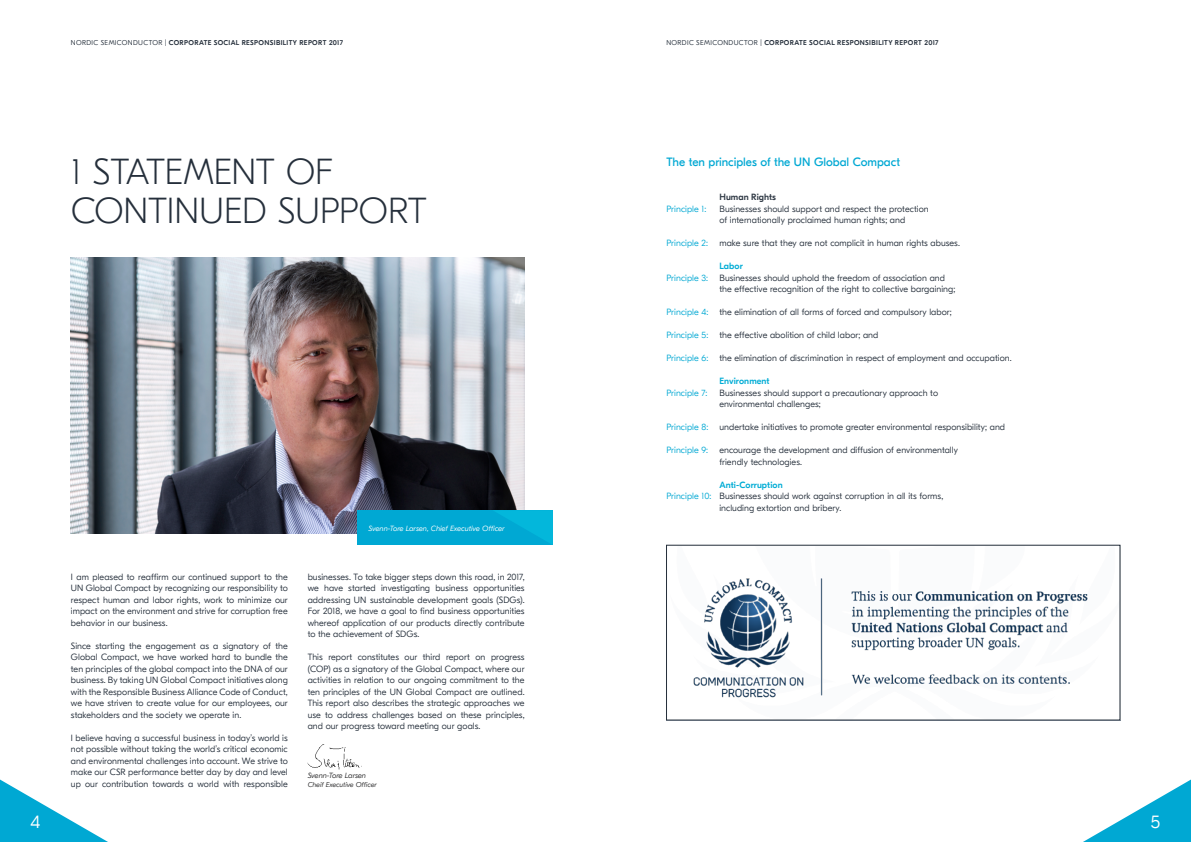
<style>
.page{position:relative;width:1191px;height:842px;background:#fff}
.page>*{position:absolute;margin:0;border:0;box-sizing:border-box;transform-origin:0 0}
.t1{font:100 36px/39px "GT Eesti Display";letter-spacing:-.005em;color:#252f3b}
.t2{font:300 18px "GT Eesti Display";color:#fff}
.t3{font:12px "GT Eesti Display";letter-spacing:-.005em;color:#00a8d3}
.t4{font:300 9px/11.5px "GT Eesti Display";letter-spacing:.005em;color:#252f3b;text-align:justify}
.t5{font:300 9px "GT Eesti Display";letter-spacing:.005em;color:#00a8d3}
.t6{font:500 9px "GT Eesti Display";letter-spacing:.01em;color:#00acd5}
.t7{font:500 9px "GT Eesti Display";letter-spacing:.01em;color:#2d3743}
.t8{font:italic 300 7.5px "GT Eesti Display";letter-spacing:-.005em;color:#fff}
.t9{font:italic 300 7.5px "GT Eesti Display";letter-spacing:-.01em;color:#282829}
.t10{font:500 7px "GT Eesti Display";letter-spacing:.05em;color:#252f3b}
.t11{font:italic 300 7px "GT Eesti Display";color:#282829}
.s1{font-weight:300}
.s2{color:#00a8d3}
</style>
<div class="page">
<svg style="left:0;top:779px;width:108px;height:63px"></svg>
<svg style="left:1083px;top:779px;width:108px;height:63px"></svg>
<img style="left:71px;top:258px;width:453px;height:275px">
<div style="left:357px;top:510px;width:196px;height:35px;background:#00a8d3"></div>
<svg style="left:494px;top:510px;width:59px;height:35px"></svg>
<img style="left:307px;top:744px;width:55px;height:25px">
<img style="left:693px;top:578px;width:395px;height:120px">
<div style="left:666px;top:545px;width:454px;height:175px;border:1px solid #252f3b"></div>
<p class="t10" style="left:71px;top:39px;width:274px"><span class="s1">NORDIC SEMICONDUCTOR |</span> CORPORATE SOCIAL RESPONSIBILITY REPORT 2017</p>
<p class="t10" style="left:666px;top:39px;width:274px"><span class="s1">NORDIC SEMICONDUCTOR |</span> CORPORATE SOCIAL RESPONSIBILITY REPORT 2017</p>
<h1 class="t1" style="left:71px;top:153px;width:357px">1 STATEMENT OF<br>CONTINUED SUPPORT</h1>
<p class="t4" style="left:71px;top:571px;width:218px">I am pleased to reaffirm our continued support to the UN Global Compact by recognizing our responsibility to respect human and labor rights, work to minimize our impact on the environment and strive for corruption free behavior in our business.</p>
<p class="t4" style="left:71px;top:640px;width:218px">Since starting the engagement as a signatory of the Global Compact, we have worked hard to bundle the ten principles of the global compact into the DNA of our business. By taking UN Global Compact initiatives along with the Responsible Business Alliance Code of Conduct, we have striven to create value for our employees, our stakeholders and the society we operate in.</p>
<p class="t4" style="left:71px;top:732px;width:218px">I believe having a successful business in today’s world is not possible without taking the world’s critical economic and environmental challenges into account. We strive to make our CSR performance better day by day and level up our contribution towards a world with responsible</p>
<p class="t8" style="left:368px;top:524px;width:138px">Svenn-Tore Larsen, Chief Executive Officer</p>
<p class="t4" style="left:308px;top:571px;width:218px">businesses. To take bigger steps down this road, in 2017, we have started investigating business opportunities addressing UN sustainable development goals (SDGs).<br>For 2018, we have a goal to find business opportunities whereof application of our products directly contribute to the achievement of SDGs.</p>
<p class="t4" style="left:308px;top:651px;width:218px">This report constitutes our third report on progress (COP) as a signatory of the Global Compact, where our activities in relation to our ongoing commitment to the ten principles of the UN Global Compact are outlined.<br>This report also describes the strategic approaches we use to address challenges based on these principles, and our progress toward meeting our goals.</p>
<p class="t9" style="left:308px;top:771px;width:60px">Svenn-Tore Larsen</p>
<p class="t11" style="left:308px;top:780px;width:71px">Cheif Executive Officer</p>
<h3 class="t3" style="left:666px;top:155px;width:235px">The ten principles of the UN Global Compact</h3>
<p class="t7" style="left:719px;top:192px;width:58px">Human Rights</p>
<p class="t5" style="left:666px;top:204px;width:41px">Principle 1:</p>
<p class="t4" style="left:719px;top:203px;width:211px">Businesses should support and respect the protection of internationally proclaimed human rights; and</p>
<p class="t5" style="left:666px;top:238px;width:43px">Principle 2:</p>
<p class="t4" style="left:719px;top:237px;width:242px">make sure that they are not complicit in human rights abuses.</p>
<p class="t6" style="left:719px;top:261px;width:25px">Labor</p>
<p class="t4" style="left:666px;top:272px;width:280px"><span class="s2">Principle 3:</span> Businesses should uphold the freedom of association and</p>
<p class="t4" style="left:719px;top:283px;width:237px">the effective recognition of the right to collective bargaining;</p>
<p class="t4" style="left:666px;top:306px;width:287px"><span class="s2">Principle 4:</span> the elimination of all forms of forced and compulsory labor;</p>
<p class="t4" style="left:666px;top:329px;width:214px"><span class="s2">Principle 5:</span> the effective abolition of child labor; and</p>
<p class="t4" style="left:666px;top:352px;width:347px"><span class="s2">Principle 6:</span> the elimination of discrimination in respect of employment and occupation.</p>
<p class="t6" style="left:719px;top:376px;width:52px">Environment</p>
<p class="t5" style="left:666px;top:388px;width:42px">Principle 7:</p>
<p class="t4" style="left:719px;top:387px;width:220px">Businesses should support a precautionary approach to environmental challenges;</p>
<p class="t4" style="left:666px;top:421px;width:340px"><span class="s2">Principle 8:</span> undertake initiatives to promote greater environmental responsibility; and</p>
<p class="t4" style="left:719px;top:444px;width:240px;text-indent:-53px"><span class="s2">Principle 9:</span> encourage the development and diffusion of environmentally friendly technologies.</p>
<p class="t6" style="left:719px;top:480px;width:65px">Anti-Corruption</p>
<p class="t4" style="left:666px;top:490px;width:278px"><span class="s2">Principle 10:</span> Businesses should work against corruption in all its forms,</p>
<p class="t4" style="left:719px;top:502px;width:123px">including extortion and bribery.</p>
<h2 class="t2" style="left:30px;top:812px;width:11px">4</h2>
<h2 class="t2" style="left:1150px;top:812px;width:11px">5</h2>
</div>
